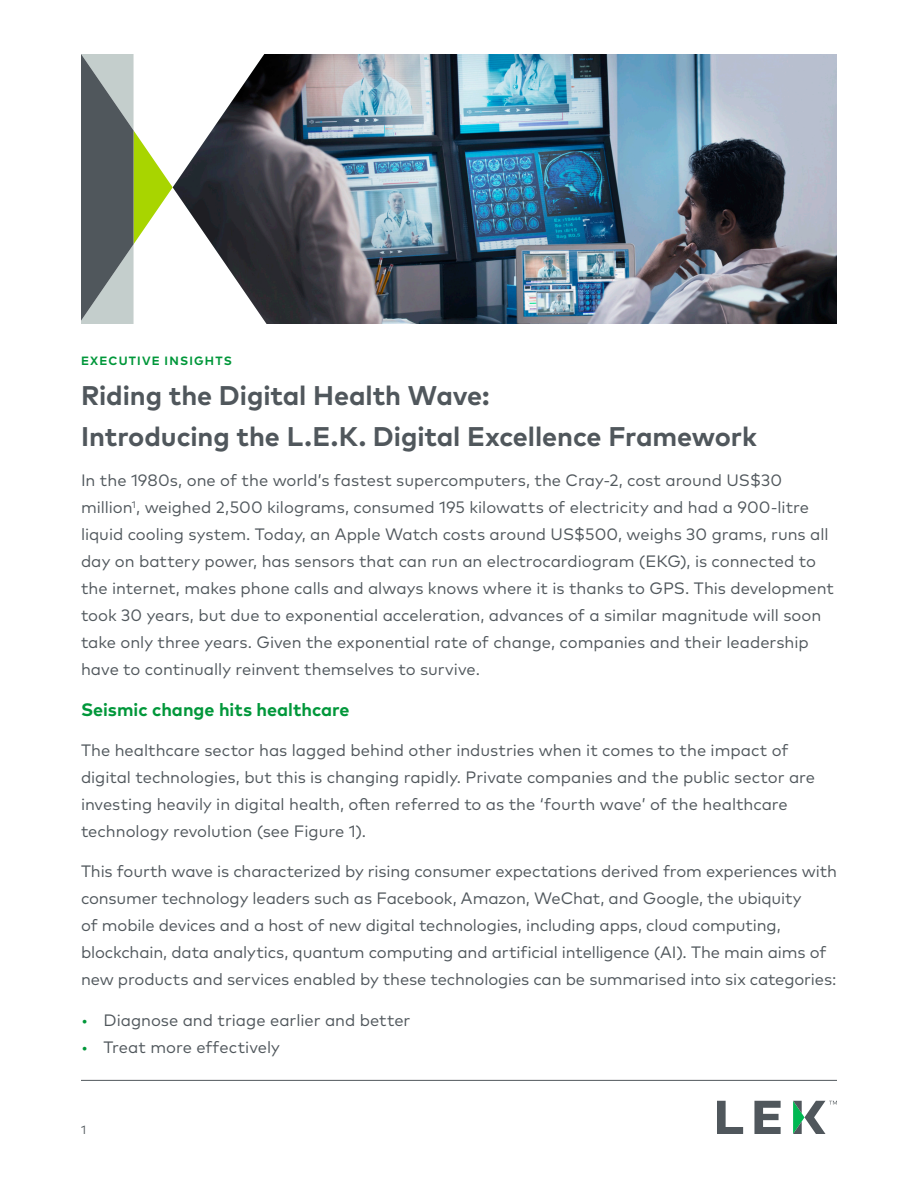
<style>
.page{position:relative;width:918px;height:1188px;background:#fff}
.page>*{position:absolute;margin:0;border:0;box-sizing:border-box;transform-origin:0 0}
.Headline_18_27{font:700 27px/40.5px "Mark Pro";letter-spacing:-.005em;color:#50575c}
.Body_Copy_Header_12{font:700 18px "Mark Pro";color:#00973a}
.Body_Copy_11_18{font:16.5px/27px "Mark Pro";letter-spacing:-.005em;color:#50575c}
.Eyebrow_CAPS_8_11{font:700 12px "Mark Pro";letter-spacing:.095em;color:#00973a}
.t1{font:12px "Mark Pro";color:#50575c}
.s1{color:#00973a}
</style>
<div class="page">
<hr style="left:81px;top:1080px;width:756px;height:1px;background:#50575c">
<img style="left:173px;top:54px;width:664px;height:270px">
<svg style="left:81px;top:54px;width:92px;height:270px"></svg>
<svg style="left:717px;top:1101px;width:120px;height:33px"></svg>
<p class="Eyebrow_CAPS_8_11" style="left:81px;top:351px;width:152px">EXECUTIVE INSIGHTS</p>
<p class="Headline_18_27" style="left:81px;top:373px;width:677px">Riding the Digital Health Wave:<br>Introducing the L.E.K. Digital Excellence Framework</p>
<p class="Body_Copy_11_18" style="left:81px;top:465px;width:755px">In the 1980s, one of the world’s fastest supercomputers, the Cray-2, cost around US$30 million<sup>1</sup>, weighed 2,500 kilograms, consumed 195 kilowatts of electricity and had a 900-litre liquid cooling system. Today, an Apple Watch costs around US$500, weighs 30 grams, runs all day on battery power, has sensors that can run an electrocardiogram (EKG), is connected to the internet, makes phone calls and always knows where it is thanks to GPS. This development took 30 years, but due to exponential acceleration, advances of a similar magnitude will soon take only three years. Given the exponential rate of change, companies and their leadership have to continually reinvent themselves to survive.</p>
<p class="Body_Copy_Header_12" style="left:81px;top:695px;width:270px">Seismic change hits healthcare</p>
<p class="Body_Copy_11_18" style="left:81px;top:735px;width:736px">The healthcare sector has lagged behind other industries when it comes to the impact of digital technologies, but this is changing rapidly. Private companies and the public sector are investing heavily in digital health, often referred to as the ‘fourth wave’ of the healthcare technology revolution (see Figure 1).</p>
<p class="Body_Copy_11_18" style="left:81px;top:857px;width:757px">This fourth wave is characterized by rising consumer expectations derived from experiences with consumer technology leaders such as Facebook, Amazon, WeChat, and Google, the ubiquity<br>of mobile devices and a host of new digital technologies, including apps, cloud computing, blockchain, data analytics, quantum computing and artificial intelligence (AI). The main aims of new products and services enabled by these technologies can be summarised into six categories:</p>
<p class="Body_Copy_11_18" style="left:81px;top:1005px;width:331px"><span class="s1">•</span> Diagnose and triage earlier and better</p>
<p class="Body_Copy_11_18" style="left:81px;top:1032px;width:201px"><span class="s1">•</span> Treat more effectively</p>
<p class="t1" style="left:81px;top:1121px;width:7px">1</p>
</div>
